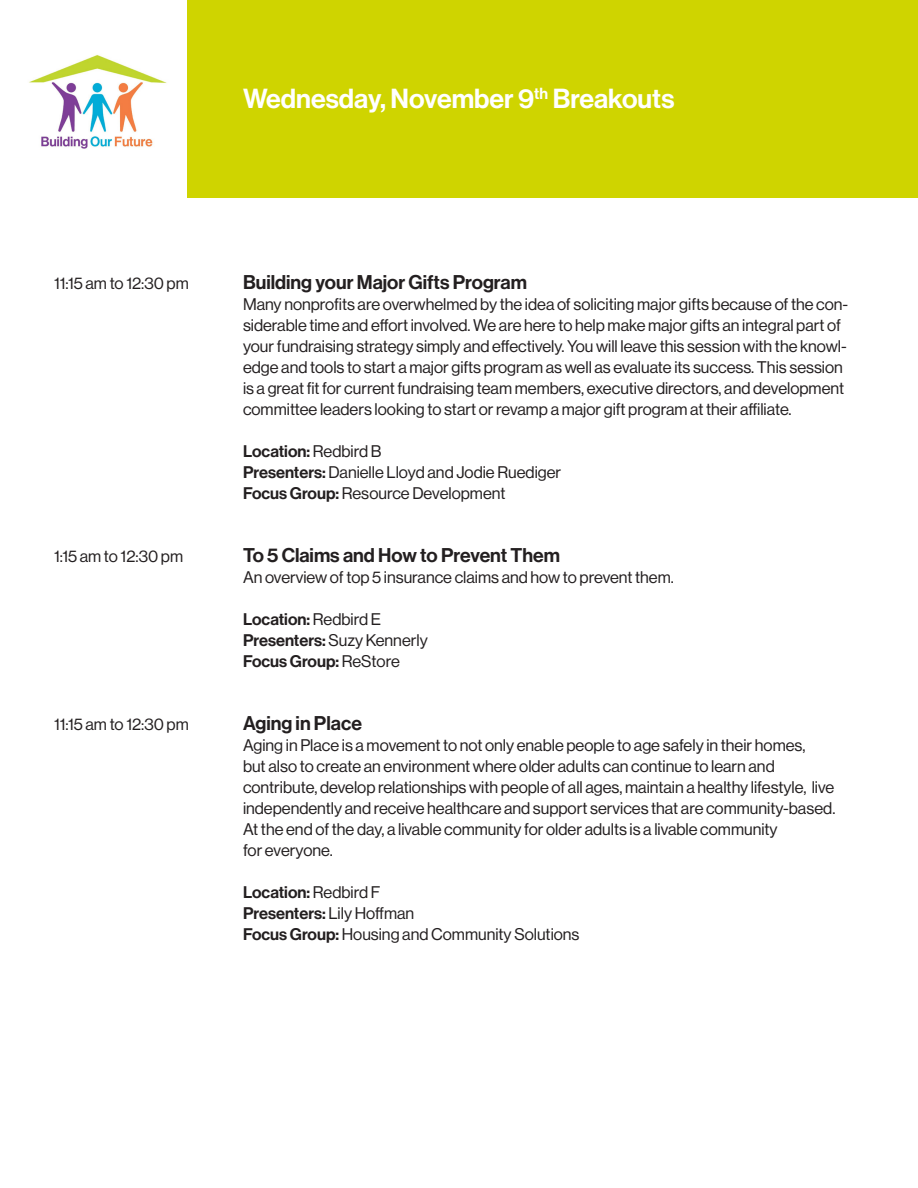
<style>
.page{position:relative;width:918px;height:1188px;background:#fff}
.page>*{position:absolute;margin:0;border:0;box-sizing:border-box;transform-origin:0 0}
.t1{font:27px "N Haas Grotesk DS Pro 65 Md";color:#fff}
.t2{font:19.5px "N Haas Grotesk DS Pro 65 Md";color:#231f20}
.t3{font:16.5px/21px "N Haas Grotesk DS Pro 55 Rg";color:#231f20}
.t4{font:16.5px "N Haas Grotesk DS Pro 65 Md";color:#231f20}
.s1{font-family:"N Haas Grotesk DS Pro 55 Rg"}
.s2{font-family:"N Haas Grotesk DS Pro 65 Md"}
</style>
<div class="page">
<div style="left:188px;top:0;width:730px;height:198px;background:#cfd400"></div>
<img style="left:29px;top:54px;width:138px;height:95px">
<p class="t1" style="left:243px;top:83px;width:433px">Wednesday, November 9<sup>th</sup> Breakouts</p>
<p class="t3" style="left:54px;top:273px;width:136px">11:15 am to 12:30 pm</p>
<p class="t2" style="left:243px;top:271px;width:285px">Building your Major Gifts Program</p>
<p class="t3" style="left:243px;top:294px;width:607px">Many nonprofits are overwhelmed by the idea of soliciting major gifts because of the con&shy;siderable time and effort involved. We are here to help make major gifts an integral part of your fundraising strategy simply and effectively. You will leave this session with the knowl&shy;edge and tools to start a major gifts program as well as evaluate its success. This session is a great fit for current fundraising team members, executive directors, and development committee leaders looking to start or revamp a major gift program at their affiliate.</p>
<p class="t4" style="left:243px;top:442px;width:140px">Location: <span class="s1">Redbird B</span></p>
<p class="t3" style="left:243px;top:462px;width:320px"><span class="s2">Presenters:</span> Danielle Lloyd and Jodie Ruediger</p>
<p class="t3" style="left:243px;top:483px;width:264px"><span class="s2">Focus Group:</span> Resource Development</p>
<p class="t3" style="left:54px;top:546px;width:131px">1:15 am to 12:30 pm</p>
<p class="t2" style="left:243px;top:544px;width:319px">To 5 Claims and How to Prevent Them</p>
<p class="t3" style="left:243px;top:567px;width:432px">An overview of top 5 insurance claims and how to prevent them.</p>
<p class="t4" style="left:243px;top:610px;width:140px">Location: <span class="s1">Redbird E</span></p>
<p class="t3" style="left:243px;top:630px;width:186px"><span class="s2">Presenters:</span> Suzy Kennerly</p>
<p class="t4" style="left:243px;top:652px;width:158px">Focus Group: <span class="s1">ReStore</span></p>
<p class="t3" style="left:54px;top:714px;width:136px">11:15 am to 12:30 pm</p>
<p class="t2" style="left:243px;top:712px;width:120px">Aging in Place</p>
<p class="t3" style="left:243px;top:735px;width:564px">Aging in Place is a movement to not only enable people to age safely in their homes,</p>
<p class="t3" style="left:243px;top:756px;width:533px">but also to create an environment where older adults can continue to learn and</p>
<p class="t3" style="left:243px;top:777px;width:593px">contribute, develop relationships with people of all ages, maintain a healthy lifestyle, live</p>
<p class="t3" style="left:243px;top:798px;width:594px">independently and receive healthcare and support services that are community-based.</p>
<p class="t3" style="left:243px;top:819px;width:536px">At the end of the day, a livable community for older adults is a livable community</p>
<p class="t3" style="left:243px;top:840px;width:91px">for everyone.</p>
<p class="t4" style="left:243px;top:883px;width:139px">Location: <span class="s1">Redbird F</span></p>
<p class="t4" style="left:243px;top:904px;width:173px">Presenters: <span class="s1">Lily Hoffman</span></p>
<p class="t3" style="left:243px;top:924px;width:338px"><span class="s2">Focus Group:</span> Housing and Community Solutions</p>
</div>
